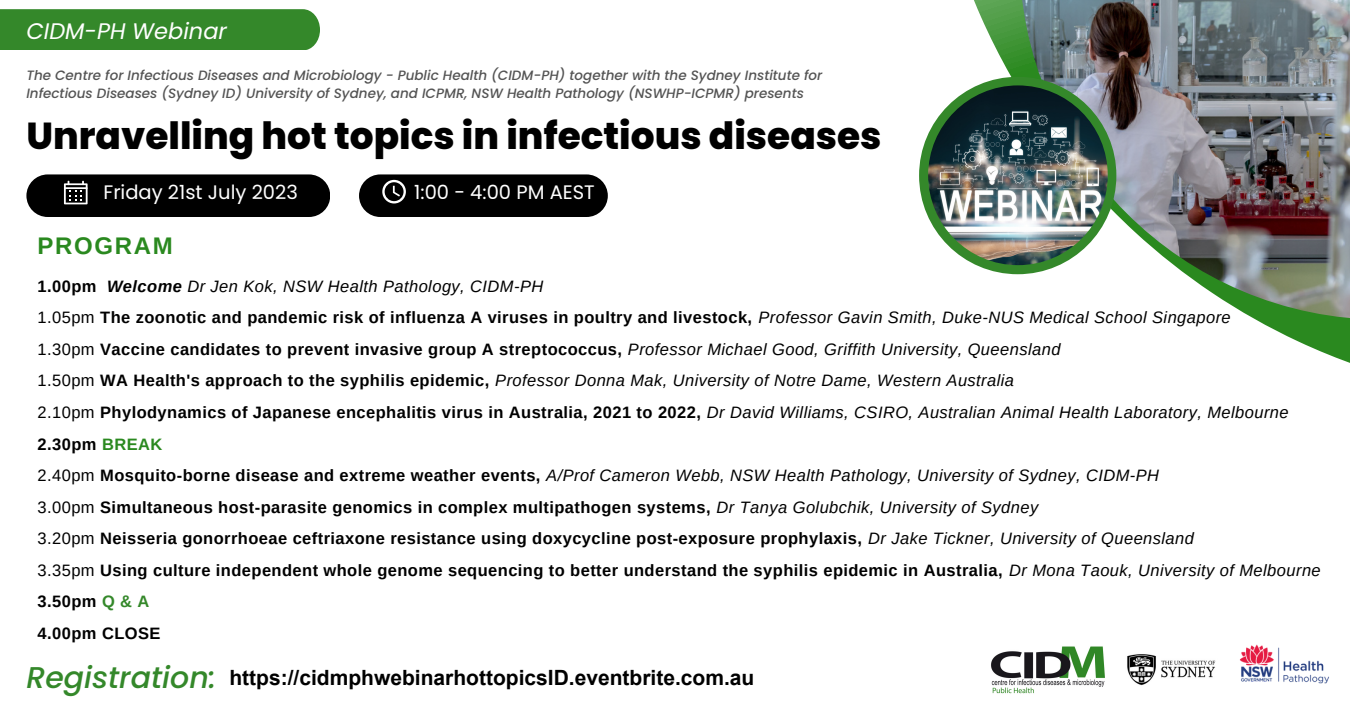
<style>
.page{position:relative;width:1350px;height:707px;background:#fff}
.page>*{position:absolute;margin:0;border:0;box-sizing:border-box;transform-origin:0 0}
.t1{font:800 37.5px "Poppins";color:#000}
.t2{font:italic 500 30px "Poppins";color:#34882a}
.t3{font:700 24px "Arimo";letter-spacing:.07em;color:#2a891f}
.t4{font:italic 22.5px "Poppins";color:#fff}
.t5{font:700 21px "Arial";color:#000}
.t6{font:19.5px "Poppins";color:#fff}
.t7{font:700 16.5px "Arimo";letter-spacing:.025em;color:#000}
.t8{font:italic 16.5px "Arimo";letter-spacing:.025em;color:#000}
.t9{font:italic 500 13.5px/18px "Poppins";color:#545454}
.s1{font-weight:700;font-style:normal}
.s2{font-weight:700}
.s3{font-weight:400}
.s4{font-weight:400;font-style:italic}
.s5{font-style:normal}
.s6{color:#2a891f}
.s7{color:#34882a}
</style>
<div class="page">
<svg style="left:919px;top:0;width:431px;height:363px"></svg>
<img style="left:1019px;top:0;width:331px;height:319px">
<div style="left:919px;top:77px;width:197px;height:197px;background:#34882a;border-radius:50%"></div>
<img style="left:928px;top:85px;width:180px;height:180px;border-radius:50%">
<div style="left:26px;top:174px;width:304px;height:43px;background:#000;border-radius:21px"></div>
<svg style="left:64px;top:181px;width:24px;height:23px"></svg>
<div style="left:359px;top:174px;width:249px;height:43px;background:#000;border-radius:21px"></div>
<svg style="left:382px;top:180px;width:24px;height:23px"></svg>
<div style="left:0;top:9px;width:320px;height:41px;background:#34882a"></div>
<img style="left:991px;top:646px;width:114px;height:48px">
<img style="left:1239px;top:644px;width:90px;height:40px">
<img style="left:1127px;top:654px;width:89px;height:32px">
<p class="t4" style="left:26px;top:15px;width:202px">CIDM-PH Webinar</p>
<p class="t9" style="left:26px;top:66px;width:798px">The Centre for Infectious Diseases and Microbiology - Public Health (CIDM-PH) together with the Sydney Institute for<br>Infectious Diseases (Sydney ID) University of Sydney, and ICPMR, NSW Health Pathology (NSWHP-ICPMR) presents</p>
<p class="t1" style="left:26px;top:110px;width:857px">Unravelling hot topics in infectious diseases</p>
<p class="t6" style="left:104px;top:178px;width:196px">Friday 21st July 2023</p>
<p class="t6" style="left:414px;top:178px;width:182px">1:00 - 4:00 PM AEST</p>
<p class="t3" style="left:38px;top:232px;width:137px">PROGRAM</p>
<p class="t8" style="left:38px;top:277px;width:507px"><span class="s1">1.00pm</span> <span class="s2">Welcome</span> Dr Jen Kok, NSW Health Pathology, CIDM-PH</p>
<p class="t7" style="left:38px;top:308px;width:1195px"><span class="s3">1.05pm</span> The zoonotic and pandemic risk of influenza A viruses in poultry and livestock, <span class="s4">Professor Gavin Smith, Duke-NUS Medical School Singapore</span></p>
<p class="t7" style="left:38px;top:340px;width:1024px"><span class="s3">1.30pm</span> Vaccine candidates to prevent invasive group A streptococcus, <span class="s4">Professor Michael Good, Griffith University, Queensland</span></p>
<p class="t8" style="left:38px;top:371px;width:978px"><span class="s5">1.50pm</span> <span class="s1">WA Health's approach to the syphilis epidemic,</span> Professor Donna Mak, University of Notre Dame, Western Australia</p>
<p class="t8" style="left:38px;top:403px;width:1253px"><span class="s5">2.10pm</span> <span class="s1">Phylodynamics of Japanese encephalitis virus in Australia, 2021 to 2022,</span> Dr David Williams, CSIRO, Australian Animal Health Laboratory, Melbourne</p>
<p class="t7" style="left:38px;top:434px;width:126px">2.30pm <span class="s6">BREAK</span></p>
<p class="t8" style="left:38px;top:466px;width:1123px"><span class="s5">2.40pm</span> <span class="s1">Mosquito-borne disease and extreme weather events,</span> A/Prof Cameron Webb, NSW Health Pathology, University of Sydney, CIDM-PH</p>
<p class="t7" style="left:38px;top:497px;width:1002px"><span class="s3">3.00pm</span> Simultaneous host-parasite genomics in complex multipathogen systems, <span class="s4">Dr Tanya Golubchik, University of Sydney</span></p>
<p class="t7" style="left:38px;top:529px;width:1158px"><span class="s3">3.20pm</span> Neisseria gonorrhoeae ceftriaxone resistance using doxycycline post-exposure prophylaxis, <span class="s4">Dr Jake Tickner, University of Queensland</span></p>
<p class="t7" style="left:38px;top:560px;width:1285px"><span class="s3">3.35pm</span> Using culture independent whole genome sequencing to better understand the syphilis epidemic in Australia, <span class="s4">Dr Mona Taouk, University of Melbourne</span></p>
<p class="t7" style="left:38px;top:592px;width:113px">3.50pm <span class="s7">Q &amp; A</span></p>
<p class="t7" style="left:38px;top:623px;width:124px">4.00pm CLOSE</p>
<p class="t5" style="left:229px;top:663px;width:527px">https://cidmphwebinarhottopicsID.eventbrite.com.au</p>
<p class="t2" style="left:26px;top:656px;width:191px">Registration:</p>
</div>
